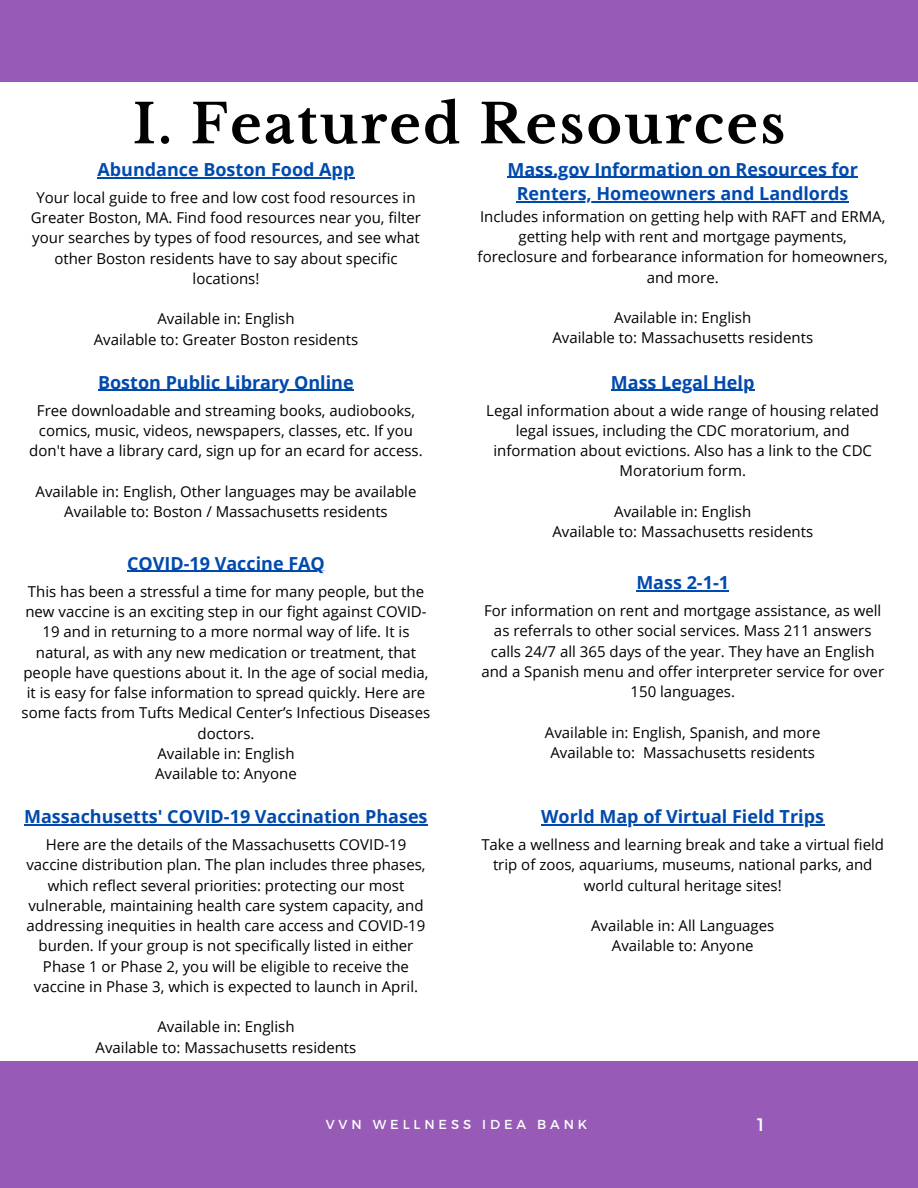
<style>
.page{position:relative;width:918px;height:1188px;background:#fff}
.page>*{position:absolute;margin:0;border:0;box-sizing:border-box;transform-origin:0 0}
.t1{font:700 54px "Libre Baskerville";letter-spacing:.04em;color:#000}
.t2{font:700 18px/24.8px "Open Sans";color:#004aad;text-align:center}
.t3{font:18px "Montserrat";color:#fff}
.t4{font:15px/20.2px "Open Sans";color:#000;text-align:center}
.t5{font:13.05px "Montserrat";letter-spacing:.3em;color:#fff}
</style>
<div class="page">
<div style="left:0;top:0;width:918px;height:81px;background:#975ab6"></div>
<div style="left:0;top:1061px;width:918px;height:127px;background:#975ab6"></div>
<hr style="left:24px;top:824px;width:404px;height:1px;background:#004aad">
<hr style="left:127px;top:571px;width:198px;height:1px;background:#004aad">
<hr style="left:507px;top:177px;width:351px;height:1px;background:#004aad">
<hr style="left:517px;top:202px;width:332px;height:1px;background:#004aad">
<hr style="left:98px;top:390px;width:256px;height:1px;background:#004aad">
<hr style="left:97px;top:177px;width:258px;height:1px;background:#004aad">
<hr style="left:541px;top:824px;width:283px;height:1px;background:#004aad">
<hr style="left:636px;top:590px;width:93px;height:1px;background:#004aad">
<hr style="left:611px;top:390px;width:144px;height:1px;background:#004aad">
<p class="t1" style="left:133px;top:91px;width:654px">I. Featured Resources</p>
<p class="t2" style="left:97px;top:157px;width:258px">Abundance Boston Food App</p>
<p class="t4" style="left:31px;top:187px;width:392px">Your local guide to free and low cost food resources in Greater Boston, MA. Find food resources near you, filter your searches by types of food resources, and see what other Boston residents have to say about specific locations!</p>
<p class="t4" style="left:157px;top:309px;width:139px">Available in: English</p>
<p class="t4" style="left:94px;top:329px;width:266px">Available to: Greater Boston residents</p>
<p class="t2" style="left:98px;top:369px;width:257px">Boston Public Library Online</p>
<p class="t4" style="left:29px;top:400px;width:395px">Free downloadable and streaming books, audiobooks, comics, music, videos, newspapers, classes, etc. If you don't have a library card, sign up for an ecard for access.</p>
<p class="t4" style="left:36px;top:481px;width:382px">Available in: English, Other languages may be available</p>
<p class="t4" style="left:64px;top:501px;width:325px">Available to: Boston / Massachusetts residents</p>
<p class="t2" style="left:127px;top:550px;width:199px">COVID-19 Vaccine FAQ</p>
<p class="t4" style="left:22px;top:581px;width:410px">This has been a stressful a time for many people, but the new vaccine is an exciting step in our fight against COVID-19 and in returning to a more normal way of life. It is natural, as with any new medication or treatment, that people have questions about it. In the age of social media, it is easy for false information to spread quickly. Here are some facts from Tufts Medical Center’s Infectious Diseases doctors.</p>
<p class="t4" style="left:157px;top:743px;width:139px">Available in: English</p>
<p class="t4" style="left:155px;top:763px;width:143px">Available to: Anyone</p>
<p class="t2" style="left:24px;top:804px;width:405px">Massachusetts' COVID-19 Vaccination Phases</p>
<p class="t4" style="left:26px;top:834px;width:401px">Here are the details of the Massachusetts COVID-19 vaccine distribution plan. The plan includes three phases, which reflect several priorities: protecting our most vulnerable, maintaining health care system capacity, and addressing inequities in health care access and COVID-19 burden. If your group is not specifically listed in either Phase 1 or Phase 2, you will be eligible to receive the vaccine in Phase 3, which is expected to launch in April.</p>
<p class="t4" style="left:157px;top:1017px;width:139px">Available in: English</p>
<p class="t4" style="left:96px;top:1037px;width:262px">Available to: Massachusetts residents</p>
<p class="t2" style="left:507px;top:156px;width:352px">Mass.gov Information on Resources for<br>Renters, Homeowners and Landlords</p>
<p class="t4" style="left:478px;top:206px;width:412px">Includes information on getting help with RAFT and ERMA, getting help with rent and mortgage payments, foreclosure and forbearance information for homeowners, and more.</p>
<p class="t4" style="left:614px;top:307px;width:139px">Available in: English</p>
<p class="t4" style="left:552px;top:327px;width:262px">Available to: Massachusetts residents</p>
<p class="t2" style="left:611px;top:369px;width:145px">Mass Legal Help</p>
<p class="t4" style="left:486px;top:400px;width:394px">Legal information about a wide range of housing related legal issues, including the CDC moratorium, and information about evictions. Also has a link to the CDC Moratorium form.</p>
<p class="t4" style="left:614px;top:501px;width:139px">Available in: English</p>
<p class="t4" style="left:552px;top:521px;width:262px">Available to: Massachusetts residents</p>
<p class="t2" style="left:636px;top:570px;width:94px">Mass 2-1-1</p>
<p class="t4" style="left:481px;top:600px;width:404px">For information on rent and mortgage assistance, as well as referrals to other social services. Mass 211 answers calls 24/7 all 365 days of the year. They have an English and a Spanish menu and offer interpreter service for over 150 languages.</p>
<p class="t4" style="left:545px;top:722px;width:277px">Available in: English, Spanish, and more</p>
<p class="t4" style="left:550px;top:742px;width:266px">Available to: Massachusetts residents</p>
<p class="t2" style="left:541px;top:804px;width:284px">World Map of Virtual Field Trips</p>
<p class="t4" style="left:481px;top:834px;width:404px">Take a wellness and learning break and take a virtual field trip of zoos, aquariums, museums, national parks, and world cultural heritage sites!</p>
<p class="t4" style="left:591px;top:915px;width:185px">Available in: All Languages</p>
<p class="t4" style="left:612px;top:936px;width:143px">Available to: Anyone</p>
<p class="t5" style="left:326px;top:1116px;width:263px">VVN WELLNESS IDEA BANK</p>
<p class="t3" style="left:757px;top:1113px;width:8px">1</p>
</div>
